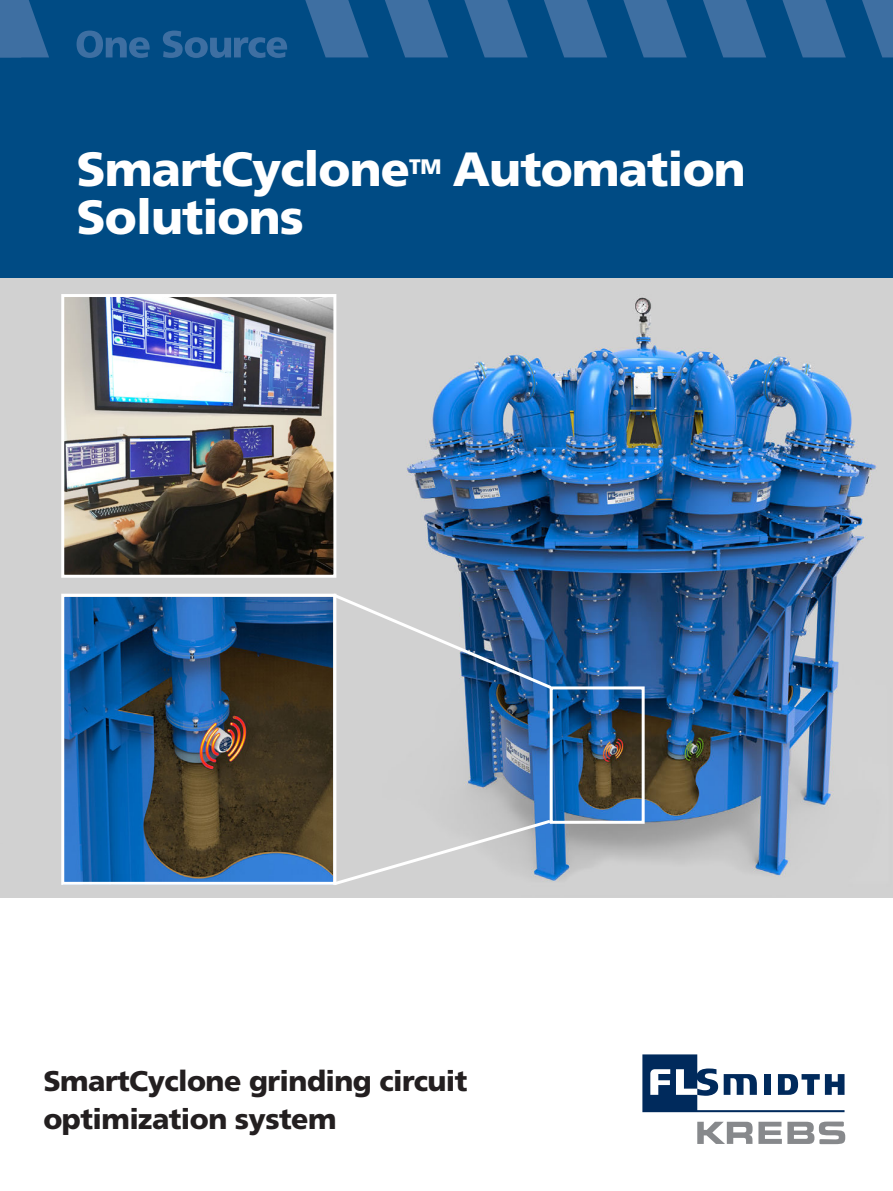
<style>
.page{position:relative;width:893px;height:1191px;background:#fff}
.page>*{position:absolute;margin:0;border:0;box-sizing:border-box;transform-origin:0 0}
.t1{font:900 48px "Frutiger";letter-spacing:-.02em;color:#fff}
.t2{font:900 28.5px/37.5px "Frutiger";letter-spacing:-.02em;color:#231f20}
.t3{font:900 21px "Frutiger";color:#fff}
</style>
<div class="page">
<img style="left:2px;top:277px;width:891px;height:620px">
<img style="left:0;top:277px;width:2px;height:565px">
<div style="left:0;top:0;width:893px;height:277px;background:#004b84"></div>
<svg style="left:77px;top:31px;width:73px;height:26px"></svg>
<svg style="left:163px;top:31px;width:124px;height:26px"></svg>
<svg style="left:544px;top:0;width:63px;height:57px"></svg>
<svg style="left:385px;top:0;width:63px;height:57px"></svg>
<svg style="left:703px;top:0;width:63px;height:57px"></svg>
<svg style="left:305px;top:0;width:64px;height:57px"></svg>
<svg style="left:623px;top:0;width:64px;height:57px"></svg>
<svg style="left:464px;top:0;width:64px;height:57px"></svg>
<svg style="left:782px;top:0;width:64px;height:57px"></svg>
<svg style="left:862px;top:0;width:31px;height:57px"></svg>
<svg style="left:0;top:0;width:49px;height:57px"></svg>
<img style="left:65px;top:298px;width:267px;height:276px">
<div style="left:61px;top:294px;width:275px;height:284px;border:3px solid #fff"></div>
<svg style="left:330px;top:591px;width:225px;height:100px;background:#8b9eb3"></svg>
<svg style="left:330px;top:817px;width:224px;height:70px;background:#c5cad0"></svg>
<svg style="left:642px;top:1054px;width:202px;height:58px"></svg>
<svg style="left:697px;top:1121px;width:148px;height:23px"></svg>
<div style="left:550px;top:686px;width:95px;height:137px;border:3px solid #fff"></div>
<img style="left:65px;top:597px;width:267px;height:284px">
<div style="left:61px;top:593px;width:275px;height:292px;border:3px solid #fff"></div>
<h1 class="t1" style="left:77px;top:140px;width:335px">SmartCyclone</h1>
<p class="t3" style="left:409px;top:154px;width:34px">TM</p>
<h1 class="t1" style="left:453px;top:140px;width:294px">Automation</h1>
<h1 class="t1" style="left:77px;top:188px;width:229px">Solutions</h1>
<p class="t2" style="left:43px;top:1062px;width:425px">SmartCyclone grinding circuit optimization system</p>
</div>
